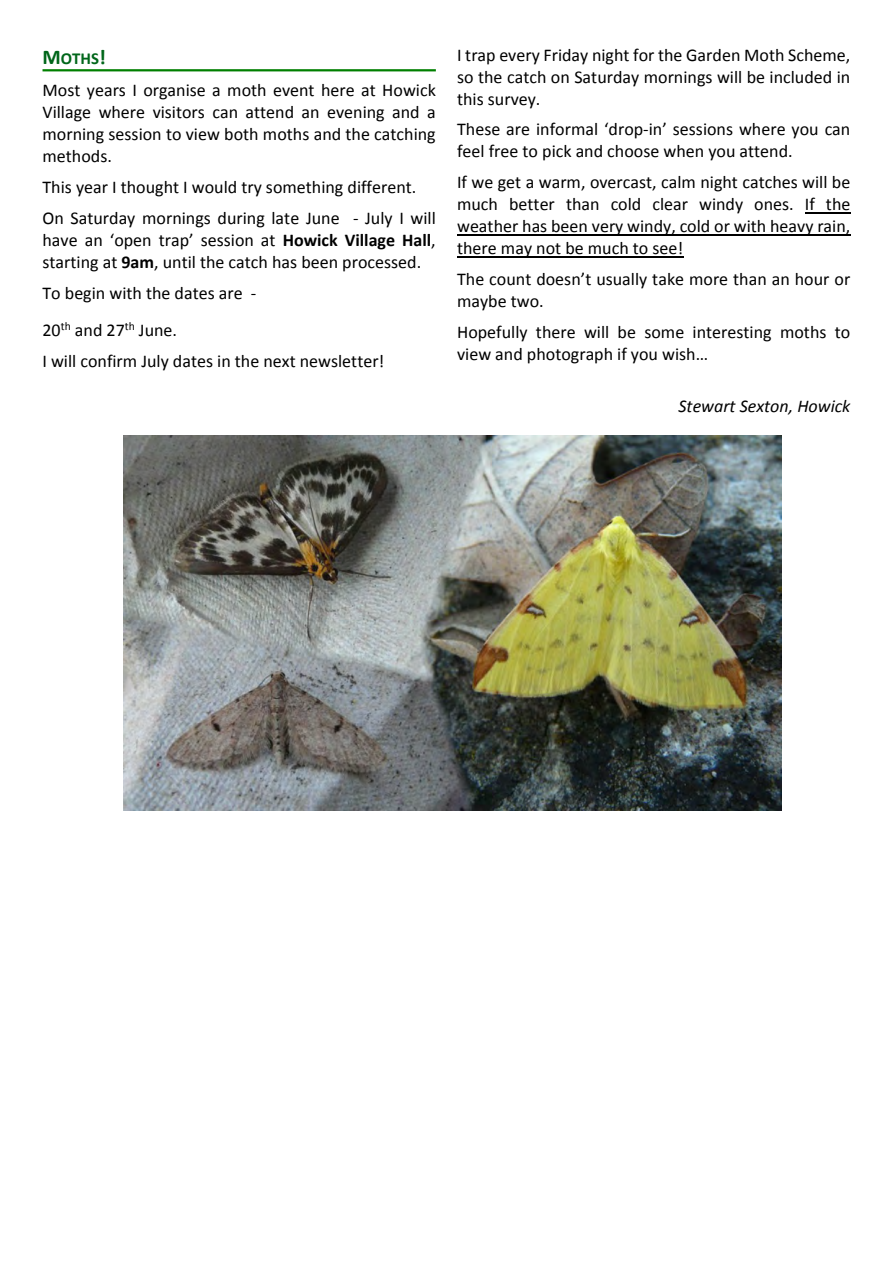
<style>
.page{position:relative;width:893px;height:1263px;background:#fff}
.page>*{position:absolute;margin:0;border:0;box-sizing:border-box;transform-origin:0 0}
.t1{font:18px/22px "Calibri";color:#000}
.t2{font:italic 18px "Calibri";color:#000}
.t3{font:700 16.8px "Calibri";color:#00661a}
.s1{font-size:21px}
.s2{font-weight:700}
</style>
<div class="page">
<hr style="left:43px;top:69px;width:393px;height:2px;background:#008000">
<hr style="left:805px;top:212px;width:45px;height:2px;background:#000">
<hr style="left:457px;top:234px;width:393px;height:2px;background:#000">
<hr style="left:457px;top:256px;width:226px;height:2px;background:#000">
<img style="left:123px;top:435px;width:658px;height:375px">
<p class="t3" style="left:43px;top:51px;width:65px"><span class="s1">M</span>OTHS<span class="s1">!</span></p>
<p class="t1" style="left:43px;top:81px;width:395px;text-align:justify">Most years I organise a moth event here at Howick Village where visitors can attend an evening and a morning session to view both moths and the catching methods.</p>
<p class="t1" style="left:43px;top:173px;width:395px;line-height:31px">This year I thought I would try something different.<br>On Saturday mornings during late June - July I will</p>
<p class="t1" style="left:43px;top:230px;width:395px">have an ‘open trap’ session at <span class="s2">Howick Village Hall</span>, starting at <span class="s2">9am</span>, until the catch has been processed.</p>
<p class="t1" style="left:43px;top:276px;width:215px;line-height:36.6px">To begin with the dates are -<br>20<sup>th</sup> and 27<sup>th</sup> June.</p>
<p class="t1" style="left:43px;top:351px;width:343px">I will confirm July dates in the next newsletter!</p>
<p class="t1" style="left:457px;top:45px;width:395px;text-align:justify">I trap every Friday night for the Garden Moth Scheme, so the catch on Saturday mornings will be included in this survey.</p>
<p class="t1" style="left:457px;top:120px;width:395px">These are informal ‘drop-in’ sessions where you can feel free to pick and choose when you attend.</p>
<p class="t1" style="left:457px;top:173px;width:395px;text-align:justify">If we get a warm, overcast, calm night catches will be much better than cold clear windy ones. If the weather has been very windy, cold or with heavy rain, there may not be much to see!</p>
<p class="t1" style="left:457px;top:270px;width:395px">The count doesn’t usually take more than an hour or maybe two.</p>
<p class="t1" style="left:457px;top:323px;width:395px">Hopefully there will be some interesting moths to view and photograph if you wish…</p>
<p class="t2" style="left:678px;top:398px;width:174px">Stewart Sexton, Howick</p>
</div>
